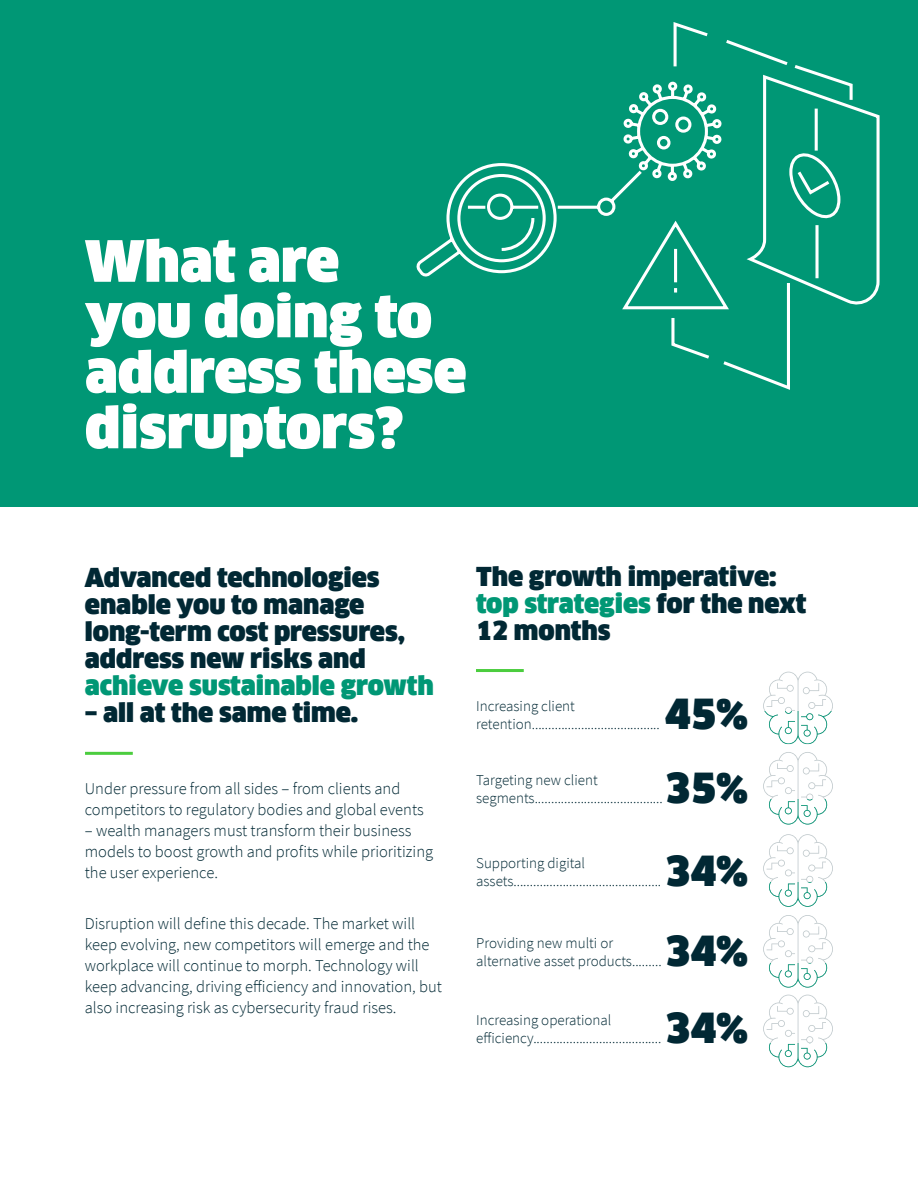
<style>
.page{position:relative;width:918px;height:1188px;background:#fff}
.page>*{position:absolute;margin:0;border:0;box-sizing:border-box;transform-origin:0 0}
.t1{font:900 55.5px/55.5px "Clan Offc Pro";color:#fff}
.t2{font:900 40.5px/78.6px "Clan Offc Pro";color:#012834}
.t3{font:900 25.5px/27px "Clan Offc Pro";color:#012834}
.t4{font:900 25.5px "Clan Offc Pro";color:#009775}
.t5{font:300 16.5px/21px "Source Sans Pro";color:#012834}
.t6{font:300 15px/18px "Source Sans Pro";color:#012834}
.s1{color:#009775}
</style>
<div class="page">
<hr style="left:85px;top:752px;width:48px;height:3px;background:#4bcd3e">
<hr style="left:476px;top:669px;width:48px;height:3px;background:#4bcd3e">
<div style="left:0;top:0;width:918px;height:507px;background:#009775"></div>
<svg style="left:416px;top:106px;width:464px;height:204px"></svg>
<svg style="left:621px;top:82px;width:49px;height:101px"></svg>
<svg style="left:670px;top:22px;width:184px;height:368px"></svg>
<svg style="left:763px;top:995px;width:70px;height:48px"></svg>
<svg style="left:769px;top:1043px;width:59px;height:24px"></svg>
<svg style="left:763px;top:915px;width:70px;height:48px"></svg>
<svg style="left:769px;top:963px;width:59px;height:25px"></svg>
<svg style="left:763px;top:834px;width:70px;height:49px"></svg>
<svg style="left:769px;top:883px;width:59px;height:24px"></svg>
<svg style="left:763px;top:752px;width:70px;height:47px"></svg>
<svg style="left:769px;top:799px;width:59px;height:26px"></svg>
<svg style="left:763px;top:672px;width:70px;height:40px"></svg>
<svg style="left:765px;top:712px;width:66px;height:32px"></svg>
<h1 class="t1" style="left:85px;top:234px;width:383px">What are<br>you doing to address these disruptors?</h1>
<h3 class="t3" style="left:85px;top:564px;width:322px">Advanced technologies enable you to manage long-term cost pressures, address new risks and</h3>
<h3 class="t4" style="left:85px;top:671px;width:350px">achieve sustainable growth</h3>
<h3 class="t3" style="left:85px;top:699px;width:275px">– all at the same time.</h3>
<p class="t5" style="left:85px;top:778px;width:340px">Under pressure from all sides – from clients and competitors to regulatory bodies and global events</p>
<p class="t5" style="left:85px;top:820px;width:350px">– wealth managers must transform their business models to boost growth and profits while prioritizing the user experience.</p>
<p class="t5" style="left:85px;top:913px;width:359px">Disruption will define this decade. The market will keep evolving, new competitors will emerge and the workplace will continue to morph. Technology will keep advancing, driving efficiency and innovation, but also increasing risk as cybersecurity fraud rises.</p>
<h3 class="t3" style="left:476px;top:563px;width:332px">The growth imperative: <span class="s1">top strategies</span> for the next<br>12 months</h3>
<h2 class="t2" style="left:665px;top:676px;width:84px;line-height:74.7px">45%<br>35%</h2>
<p class="t6" style="left:476px;top:697px;width:185px">Increasing client retention.......................................</p>
<p class="t6" style="left:476px;top:771px;width:188px">Targeting new client segments.......................................</p>
<h2 class="t2" style="left:665px;top:832px;width:84px;text-align:justify">34% 34% 34%</h2>
<p class="t6" style="left:476px;top:854px;width:187px">Supporting digital assets.............................................</p>
<p class="t6" style="left:476px;top:934px;width:187px">Providing new multi or alternative asset products.........</p>
<p class="t6" style="left:476px;top:1011px;width:187px">Increasing operational efficiency.......................................</p>
</div>
